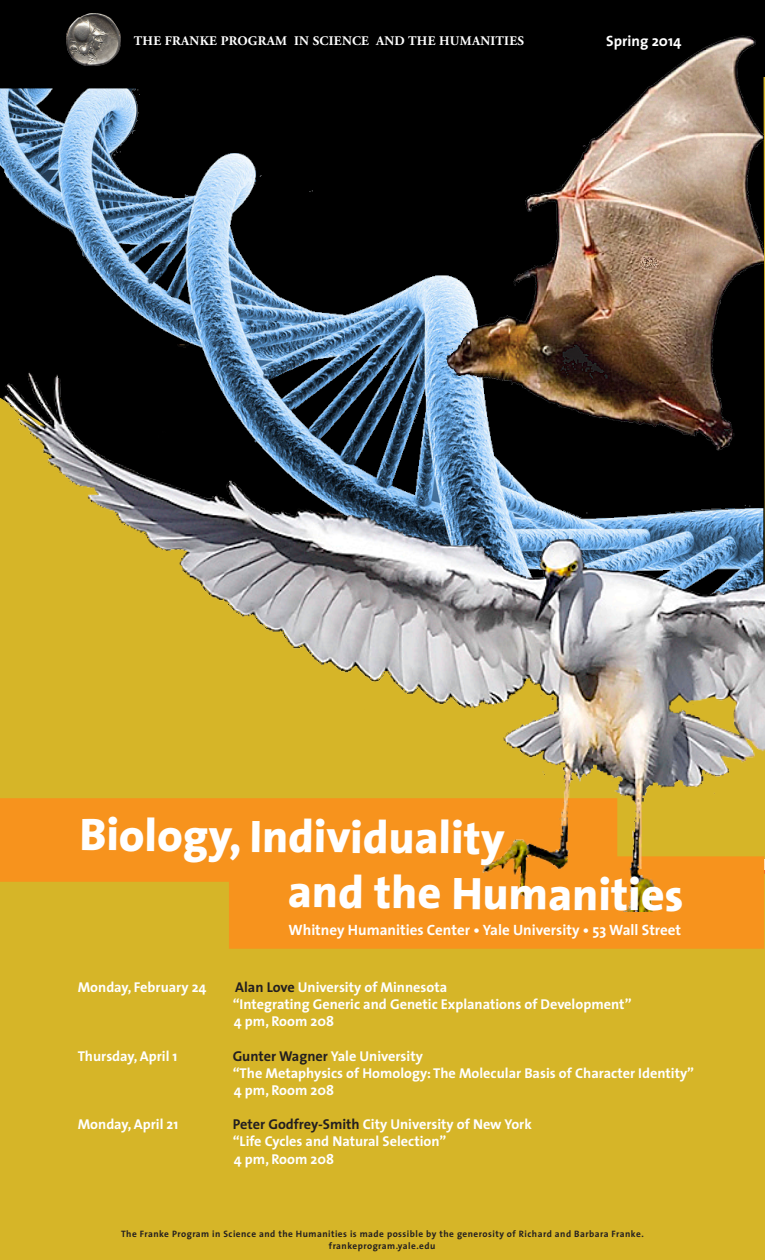
<style>
.page{position:relative;width:765px;height:1260px;background:#fff}
.page>*{position:absolute;margin:0;border:0;box-sizing:border-box;transform-origin:0 0}
.t1{font:800 46px "The Sans";color:#fff}
.t2{font:700 15px "The Sans";color:#fff}
.t3{font:700 14.25px "The Sans";color:#fff}
.t4{font:700 13.12px "Adobe Garamond Pro";letter-spacing:.02em;color:#fff}
.t5{font:700 9.25px "The Sans";letter-spacing:.05em;color:#231f20}
.s1{color:#231f20}
</style>
<div class="page">
<div style="left:0;top:912px;width:765px;height:348px;background:#d6b528"></div>
<img style="left:0;top:88px;width:437px;height:256px">
<div style="left:0;top:0;width:764px;height:77px;background:#000"></div>
<img style="left:66px;top:14px;width:54px;height:51px">
<svg style="left:0;top:912px;width:764px;height:37px;fill:#f7931d"></svg>
<img style="left:437px;top:35px;width:326px;height:309px">
<img style="left:0;top:344px;width:765px;height:568px">
<p class="t4" style="left:134px;top:33px;width:392px">THE FRANKE PROGRAM IN SCIENCE AND THE HUMANITIES</p>
<p class="t2" style="left:606px;top:28px;width:77px">Spring 2014</p>
<p class="t1" style="left:80px;top:794px;width:427px;rotate:1deg">Biology, Individuality</p>
<p class="t1" style="left:289px;top:851px;width:397px;rotate:1deg">and the Humanities</p>
<p class="t2" style="left:289px;top:917px;width:394px">Whitney Humanities Center • Yale University • 53 Wall Street</p>
<p class="t3" style="left:78px;top:975px;width:130px">Monday, February 24</p>
<p class="t3" style="left:235px;top:975px;width:214px"><span class="s1">Alan Love</span> University of Minnesota</p>
<p class="t3" style="left:233px;top:993px;width:400px">“Integrating Generic and Genetic Explanations of Development”</p>
<p class="t3" style="left:234px;top:1010px;width:102px">4 pm, Room 208</p>
<p class="t3" style="left:78px;top:1044px;width:101px">Thursday, April 1</p>
<p class="t3" style="left:233px;top:1044px;width:192px"><span class="s1">Gunter Wagner</span> Yale University</p>
<p class="t3" style="left:233px;top:1061px;width:463px">“The Metaphysics of Homology: The Molecular Basis of Character Identity”</p>
<p class="t3" style="left:234px;top:1078px;width:102px">4 pm, Room 208</p>
<p class="t3" style="left:78px;top:1113px;width:102px">Monday, April 21</p>
<p class="t3" style="left:233px;top:1113px;width:301px"><span class="s1">Peter Godfrey-Smith</span> City University of New York</p>
<p class="t3" style="left:233px;top:1130px;width:215px">“Life Cycles and Natural Selection”</p>
<p class="t3" style="left:234px;top:1147px;width:102px">4 pm, Room 208</p>
<p class="t5" style="left:121px;top:1227px;width:524px">The Franke Program in Science and the Humanities is made possible by the generosity of Richard and Barbara Franke.</p>
<p class="t5" style="left:329px;top:1238px;width:108px">frankeprogram.yale.edu</p>
</div>
